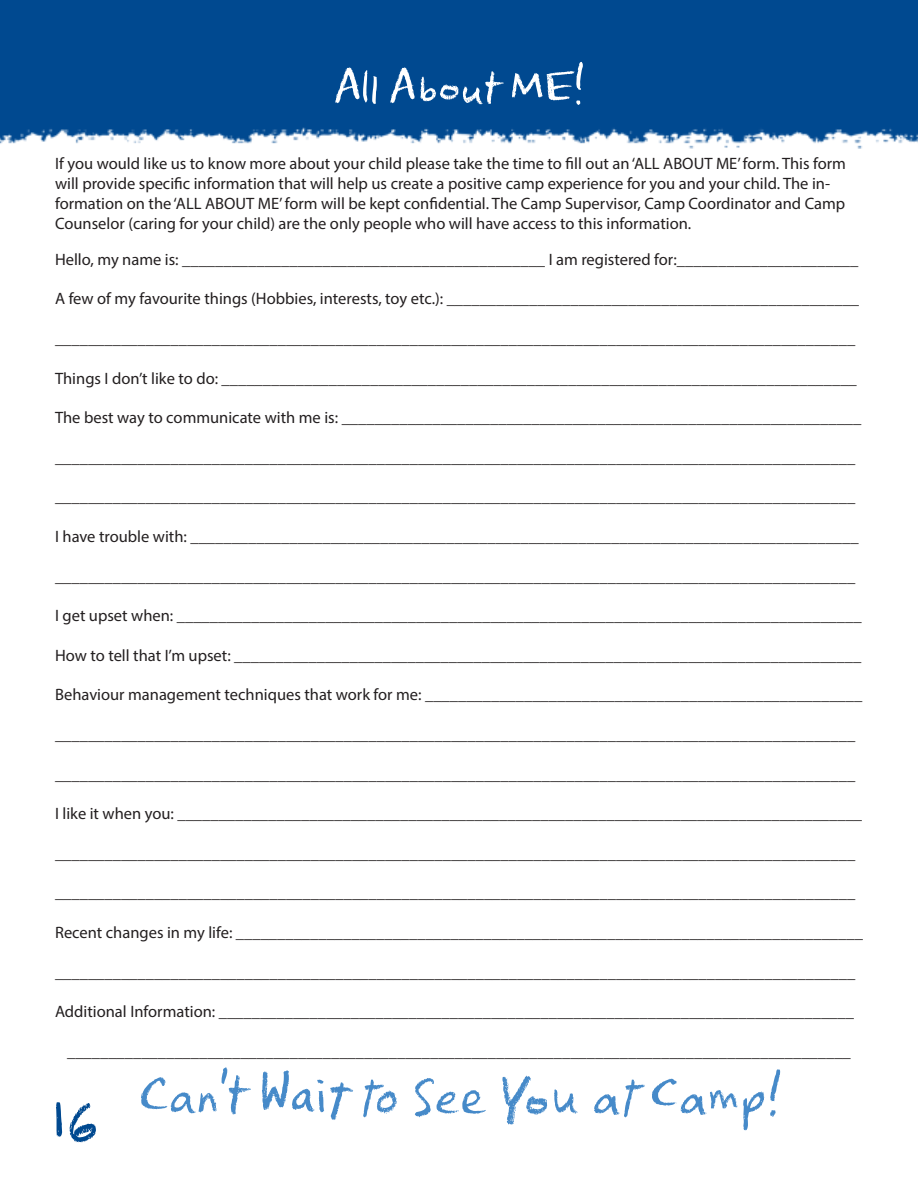
<style>
.page{position:relative;width:918px;height:1188px;background:#fff}
.page>*{position:absolute;margin:0;border:0;box-sizing:border-box;transform-origin:0 0}
.t1{font:84px "YMCA Script";color:#004990}
.t2{font:72px "YMCA Script";color:#468ac9}
.t3{font:60px "YMCA Script";color:#fff}
.t4{font:16.5px/19.8px "Myriad Pro";color:#231f20}
</style>
<div class="page">
<img style="left:0;top:0;width:918px;height:149px">
<p class="t3" style="left:334px;top:53px;width:251px">All About ME!</p>
<p class="t4" style="left:55px;top:154px;width:792px">If you would like us to know more about your child please take the time to fill out an ‘ALL ABOUT ME’ form. This form will provide specific information that will help us create a positive camp experience for you and your child. The in&shy;formation on the ‘ALL ABOUT ME’ form will be kept confidential. The Camp Supervisor, Camp Coordinator and Camp Counselor (caring for your child) are the only people who will have access to this information.</p>
<p class="t4" style="left:55px;top:249px;width:805px">Hello, my name is: ____________________________________________ I am registered for:______________________</p>
<p class="t4" style="left:55px;top:289px;width:806px">A few of my favourite things (Hobbies, interests, toy etc.): __________________________________________________</p>
<p class="t4" style="left:55px;top:328px;width:802px">_________________________________________________________________________________________________</p>
<p class="t4" style="left:55px;top:368px;width:803px">Things I don’t like to do: _____________________________________________________________________________</p>
<p class="t4" style="left:55px;top:408px;width:808px">The best way to communicate with me is: _______________________________________________________________</p>
<p class="t4" style="left:55px;top:447px;width:802px">_________________________________________________________________________________________________</p>
<p class="t4" style="left:55px;top:487px;width:802px">_________________________________________________________________________________________________</p>
<p class="t4" style="left:55px;top:526px;width:805px">I have trouble with: _________________________________________________________________________________</p>
<p class="t4" style="left:55px;top:566px;width:802px">_________________________________________________________________________________________________</p>
<p class="t4" style="left:55px;top:606px;width:808px">I get upset when: ___________________________________________________________________________________</p>
<p class="t4" style="left:55px;top:645px;width:808px">How to tell that I’m upset: ____________________________________________________________________________</p>
<p class="t4" style="left:55px;top:685px;width:809px">Behaviour management techniques that work for me: _____________________________________________________</p>
<p class="t4" style="left:55px;top:724px;width:802px">_________________________________________________________________________________________________</p>
<p class="t4" style="left:55px;top:764px;width:802px">_________________________________________________________________________________________________</p>
<p class="t4" style="left:55px;top:804px;width:809px">I like it when you: ___________________________________________________________________________________</p>
<p class="t4" style="left:55px;top:843px;width:802px">_________________________________________________________________________________________________</p>
<p class="t4" style="left:55px;top:883px;width:802px">_________________________________________________________________________________________________</p>
<p class="t4" style="left:55px;top:922px;width:809px">Recent changes in my life: ____________________________________________________________________________</p>
<p class="t4" style="left:55px;top:962px;width:802px">_________________________________________________________________________________________________</p>
<p class="t4" style="left:55px;top:1002px;width:800px">Additional Information: _____________________________________________________________________________</p>
<p class="t4" style="left:67px;top:1041px;width:785px">_______________________________________________________________________________________________</p>
<p class="t2" style="left:138px;top:1053px;width:642px">Can’t Wait to See You at Camp!</p>
<p class="t1" style="left:51px;top:1068px;width:49px">16</p>
</div>
